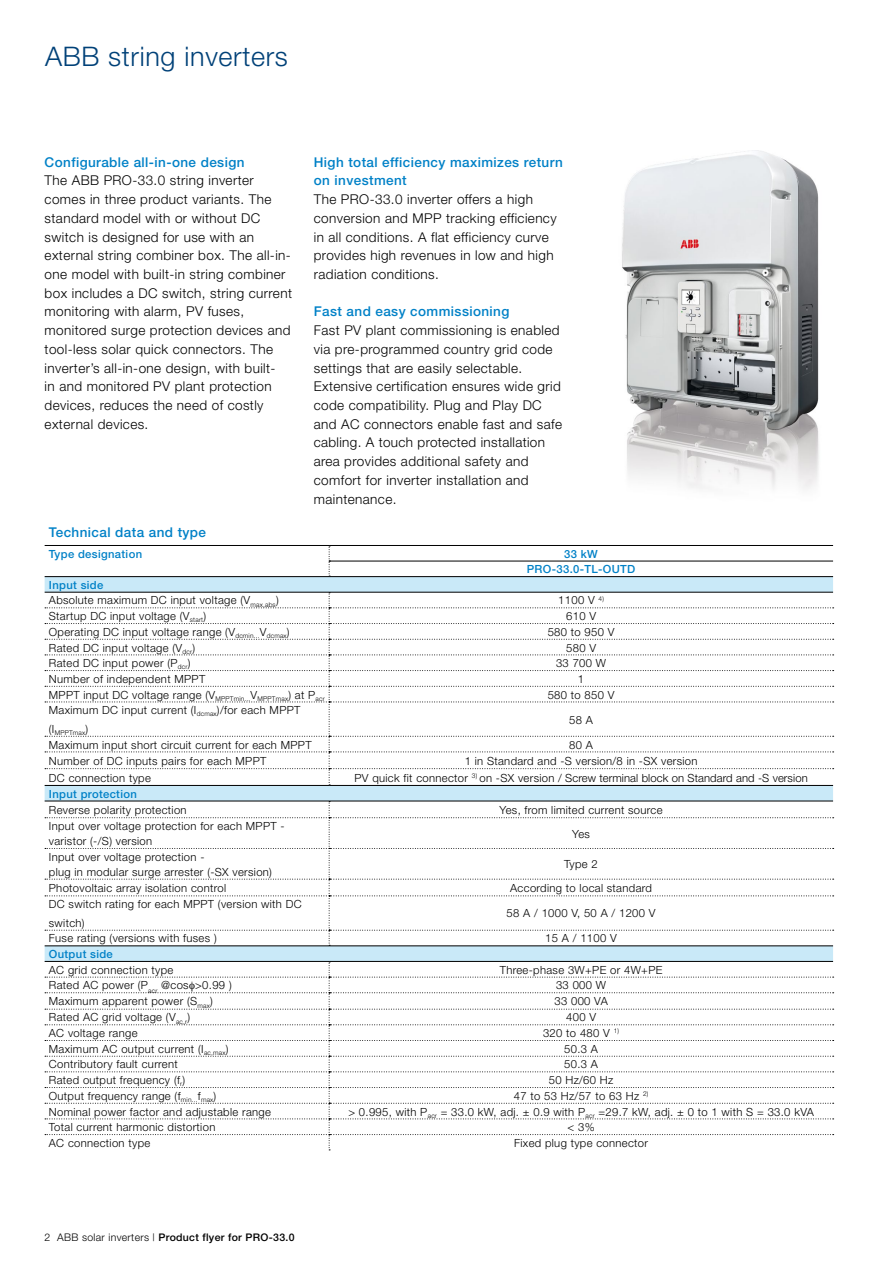
<style>
.page{position:relative;width:893px;height:1263px;background:#fff}
.page>*{position:absolute;margin:0;border:0;box-sizing:border-box;transform-origin:0 0}
.t1{font:300 27px "Helvetica Neue";letter-spacing:.025em;color:#004178}
.t2{font:300 13.5px/18.8px "Helvetica Neue";letter-spacing:.03em;color:#000}
.t3{font:500 13.5px/18.8px "Helvetica Neue";letter-spacing:.03em;color:#0081c7}
.t4{font:300 11.25px/15px "Helvetica Neue";letter-spacing:.03em;color:#000}
.t5{font:300 11.25px "Helvetica Neue";letter-spacing:.01em;color:#000}
.t6{font:500 11.25px/15.6px "Helvetica Neue";letter-spacing:.03em;color:#0081c7;text-align:center}
.t7{font:500 10.5px "Helvetica Neue";letter-spacing:.03em;color:#000}
.t8{font:300 6.6px "Helvetica Neue";letter-spacing:.03em;color:#000}
.s1{font-weight:500;color:#0081c7}
.s2{font-weight:300}
</style>
<div class="page">
<img style="left:622px;top:150px;width:197px;height:339px">
<svg style="left:45px;top:577px;width:788px;height:384px;background:#c2e1f0"></svg>
<hr style="left:45px;top:576px;width:284px;height:1px;background:#000">
<hr style="left:329px;top:576px;width:504px;height:1px;background:#000">
<hr style="left:45px;top:785px;width:284px;height:1px;background:#000">
<hr style="left:329px;top:785px;width:504px;height:1px;background:#000">
<hr style="left:329px;top:561px;width:504px;height:1px;background:#000">
<hr style="left:45px;top:545px;width:284px;height:1px;background:#000">
<hr style="left:329px;top:545px;width:504px;height:1px;background:#000">
<svg style="left:45px;top:592px;width:789px;height:193px"></svg>
<svg style="left:45px;top:801px;width:789px;height:145px"></svg>
<svg style="left:329px;top:546px;width:1px;height:31px"></svg>
<svg style="left:45px;top:961px;width:789px;height:189px"></svg>
<h1 class="t1" style="left:45px;top:40px;width:244px">ABB string inverters</h1>
<p class="t3" style="left:45px;top:152px;width:201px">Configurable all-in-one design</p>
<p class="t2" style="left:45px;top:171px;width:249px">The ABB PRO-33.0 string inverter comes in three product variants. The standard model with or without DC switch is designed for use with an external string combiner box. The all-in&shy;one model with built-in string combiner box includes a DC switch, string current monitoring with alarm, PV fuses, monitored surge protection devices and tool-less solar quick connectors. The inverter’s all-in-one design, with built-<br>in and monitored PV plant protection devices, reduces the need of costly external devices.</p>
<p class="t3" style="left:314px;top:152px;width:251px">High total efficiency maximizes return on investment</p>
<p class="t2" style="left:314px;top:190px;width:244px">The PRO-33.0 inverter offers a high conversion and MPP tracking efficiency in all conditions. A flat efficiency curve provides high revenues in low and high radiation conditions.</p>
<p class="t3" style="left:314px;top:302px;width:197px">Fast and easy commissioning</p>
<p class="t2" style="left:314px;top:321px;width:250px">Fast PV plant commissioning is enabled via pre-programmed country grid code settings that are easily selectable.<br>Extensive certification ensures wide grid code compatibility. Plug and Play DC and AC connectors enable fast and safe cabling. A touch protected installation area provides additional safety and comfort for inverter installation and maintenance.</p>
<p class="t3" style="left:49px;top:523px;width:159px">Technical data and type</p>
<p class="t6" style="left:49px;top:546px;width:95px">Type designation</p>
<p class="t6" style="left:527px;top:546px;width:110px">33 kW<br>PRO-33.0-TL-OUTD</p>
<p class="t4" style="left:49px;top:577px;width:231px;line-height:15.8px"><span class="s1">Input side<br></span>Absolute maximum DC input voltage (V<sub>max,abs</sub>)</p>
<p class="t4" style="left:558px;top:593px;width:47px">1100 V <sup>4)</sup></p>
<p class="t4" style="left:49px;top:608px;width:159px">Startup DC input voltage (V<sub>start</sub>)</p>
<p class="t4" style="left:566px;top:608px;width:31px">610 V</p>
<p class="t4" style="left:49px;top:624px;width:242px">Operating DC input voltage range (V<sub>dcmin...</sub>V<sub>dcmax</sub>)</p>
<p class="t4" style="left:548px;top:624px;width:68px">580 to 950 V</p>
<p class="t4" style="left:49px;top:640px;width:148px">Rated DC input voltage (V<sub>dcr</sub>)</p>
<p class="t4" style="left:566px;top:640px;width:31px">580 V</p>
<p class="t4" style="left:49px;top:655px;width:143px">Rated DC input power (P<sub>dcr</sub>)</p>
<p class="t4" style="left:556px;top:655px;width:52px">33 700 W</p>
<p class="t4" style="left:49px;top:671px;width:158px">Number of independent MPPT</p>
<p class="t4" style="left:578px;top:671px;width:8px">1</p>
<p class="t4" style="left:49px;top:687px;width:277px">MPPT input DC voltage range (V<sub>MPPTmin...</sub>V<sub>MPPTmax</sub>) at P<sub>acr</sub></p>
<p class="t4" style="left:548px;top:687px;width:68px">580 to 850 V</p>
<p class="t4" style="left:49px;top:702px;width:253px">Maximum DC input current (I<sub>dcmax</sub>)/for each MPPT</p>
<p class="t8" style="left:49px;top:729px;width:41px"><sup>(I</sup>MPPTmax<sup>)</sup></p>
<p class="t4" style="left:569px;top:712px;width:25px">58 A</p>
<p class="t4" style="left:49px;top:737px;width:264px">Maximum input short circuit current for each MPPT</p>
<p class="t4" style="left:569px;top:737px;width:25px">80 A</p>
<p class="t4" style="left:49px;top:753px;width:219px">Number of DC inputs pairs for each MPPT</p>
<p class="t4" style="left:465px;top:753px;width:234px">1 in Standard and -S version/8 in -SX version</p>
<p class="t4" style="left:49px;top:770px;width:104px">DC connection type</p>
<p class="t5" style="left:354px;top:771px;width:455px">PV quick fit connector <sup>3)</sup> on -SX version / Screw terminal block on Standard and -S version</p>
<p class="t6" style="left:49px;top:786px;width:89px">Input protection</p>
<p class="t4" style="left:49px;top:802px;width:139px">Reverse polarity protection</p>
<p class="t4" style="left:500px;top:802px;width:165px">Yes, from limited current source</p>
<p class="t4" style="left:49px;top:818px;width:237px">Input over voltage protection for each MPPT - varistor (-/S) version</p>
<p class="t4" style="left:572px;top:826px;width:19px">Yes</p>
<p class="t4" style="left:49px;top:849px;width:225px">Input over voltage protection -<br>plug in modular surge arrester (-SX version)</p>
<p class="t4" style="left:564px;top:856px;width:35px">Type 2</p>
<p class="t4" style="left:49px;top:880px;width:179px">Photovoltaic array isolation control</p>
<p class="t4" style="left:510px;top:880px;width:143px">According to local standard</p>
<p class="t4" style="left:49px;top:895px;width:254px;line-height:18.6px">DC switch rating for each MPPT (version with DC switch)</p>
<p class="t4" style="left:507px;top:906px;width:151px">58 A / 1000 V, 50 A / 1200 V</p>
<p class="t4" style="left:49px;top:931px;width:169px">Fuse rating (versions with fuses )</p>
<p class="t4" style="left:545px;top:931px;width:73px">15 A / 1100 V</p>
<p class="t6" style="left:49px;top:946px;width:66px">Output side</p>
<p class="t4" style="left:49px;top:962px;width:126px">AC grid connection type</p>
<p class="t4" style="left:500px;top:962px;width:164px">Three-phase 3W+PE or 4W+PE</p>
<p class="t4" style="left:49px;top:978px;width:184px">Rated AC power (P<sub>acr</sub> @cos &gt;0.99 )</p>
<p class="t4" style="left:556px;top:978px;width:52px">33 000 W</p>
<p class="t4" style="left:49px;top:994px;width:166px">Maximum apparent power (S<sub>max</sub>)</p>
<p class="t4" style="left:554px;top:994px;width:55px">33 000 VA</p>
<p class="t4" style="left:49px;top:1010px;width:143px">Rated AC grid voltage (V<sub>ac,r</sub>)</p>
<p class="t4" style="left:566px;top:1010px;width:31px">400 V</p>
<p class="t4" style="left:49px;top:1025px;width:90px">AC voltage range</p>
<p class="t4" style="left:543px;top:1025px;width:78px">320 to 480 V <sup>1)</sup></p>
<p class="t4" style="left:49px;top:1041px;width:181px">Maximum AC output current (I<sub>ac,max</sub>)</p>
<p class="t4" style="left:564px;top:1041px;width:35px">50.3 A</p>
<p class="t4" style="left:49px;top:1057px;width:130px">Contributory fault current</p>
<p class="t4" style="left:564px;top:1057px;width:35px">50.3 A</p>
<p class="t4" style="left:49px;top:1072px;width:138px">Rated output frequency (f<sub>r</sub>)</p>
<p class="t4" style="left:549px;top:1072px;width:66px">50 Hz/60 Hz</p>
<p class="t4" style="left:49px;top:1088px;width:169px">Output frequency range (f<sub>min...</sub>f<sub>max</sub>)</p>
<p class="t4" style="left:514px;top:1088px;width:136px">47 to 53 Hz/57 to 63 Hz <sup>2)</sup></p>
<p class="t4" style="left:49px;top:1104px;width:224px">Nominal power factor and adjustable range</p>
<p class="t4" style="left:348px;top:1104px;width:467px">&gt; 0.995, with P<sub>acr</sub> = 33.0 kW, adj. ± 0.9 with P<sub>acr</sub> =29.7 kW, adj. ± 0 to 1 with S = 33.0 kVA</p>
<p class="t4" style="left:49px;top:1119px;width:168px">Total current harmonic distortion</p>
<p class="t4" style="left:567px;top:1119px;width:29px">&lt; 3%</p>
<p class="t4" style="left:49px;top:1135px;width:103px">AC connection type</p>
<p class="t4" style="left:514px;top:1135px;width:135px">Fixed plug type connector</p>
<p class="t7" style="left:45px;top:1231px;width:251px"><span class="s2">2 ABB solar inverters |</span> Product flyer for PRO-33.0</p>
</div>
